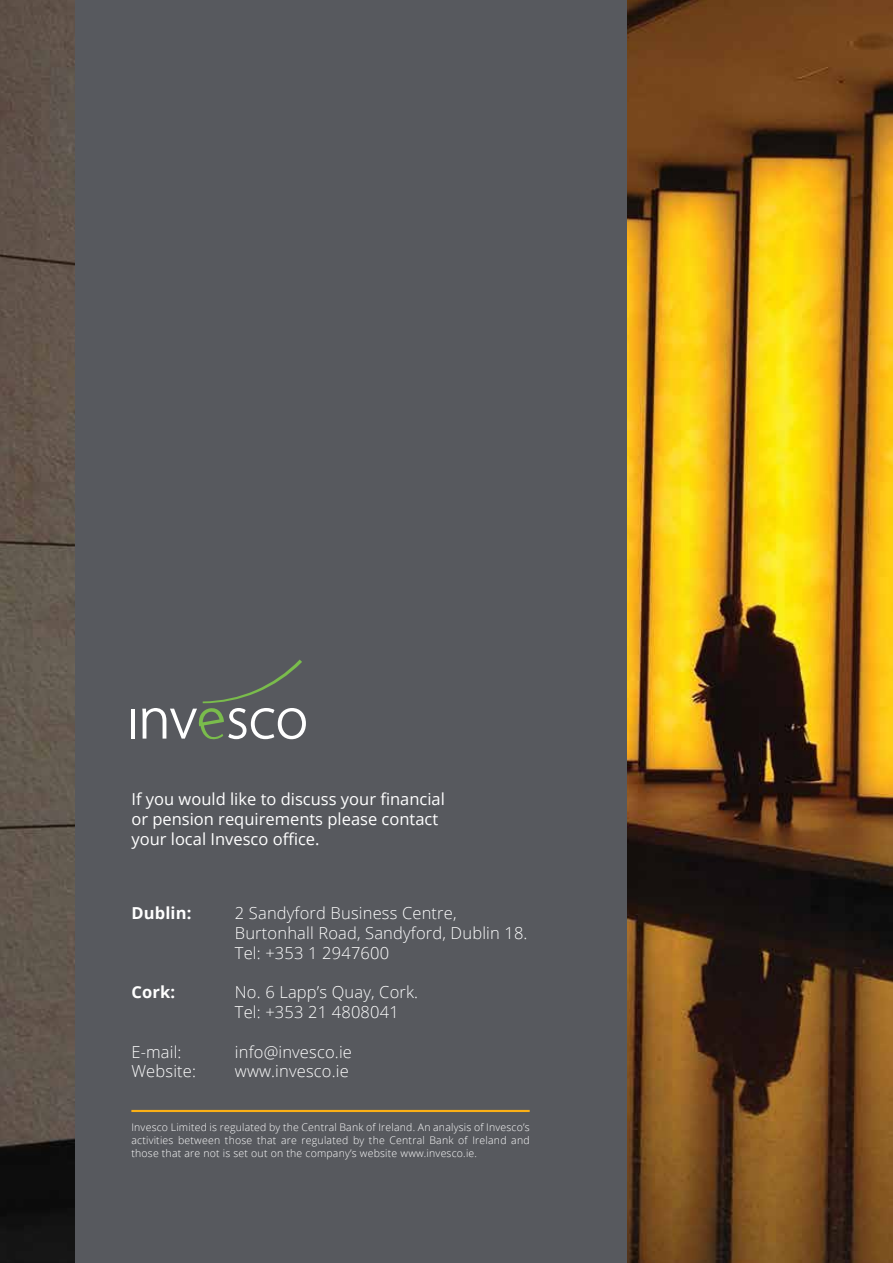
<style>
.page{position:relative;width:893px;height:1263px;background:#fff}
.page>*{position:absolute;margin:0;border:0;box-sizing:border-box;transform-origin:0 0}
.t1{font:300 16.5px/19.8px "Open Sans";letter-spacing:.01em;color:#fff}
.t2{font:16.5px/19.8px "Open Sans";color:#fff}
.t3{font:700 16.5px "Open Sans";letter-spacing:.01em;color:#fff}
.t4{font:300 10.5px/12.6px "Open Sans";letter-spacing:.02em;color:#fff;text-align:justify}
</style>
<div class="page">
<img style="left:0;top:0;width:893px;height:1263px">
<div style="left:76px;top:0;width:551px;height:1263px;background:#57595e"></div>
<hr style="left:131px;top:1110px;width:399px;height:2px;background:#fbb016">
<svg style="left:142px;top:659px;width:164px;height:81px"></svg>
<hr style="left:131px;top:709px;width:4px;height:30px;background:#fff">
<h1 class="t2" style="left:131px;top:789px;width:315px">If you would like to discuss your financial or pension requirements please contact your local Invesco office.</h1>
<h1 class="t3" style="left:131px;top:901px;width:62px">Dublin:</h1>
<h1 class="t1" style="left:235px;top:903px;width:294px">2 Sandyford Business Centre,<br>Burtonhall Road, Sandyford, Dublin 18.<br>Tel: +353 1 2947600</h1>
<h1 class="t3" style="left:131px;top:980px;width:45px">Cork:</h1>
<h1 class="t1" style="left:235px;top:982px;width:185px">No. 6 Lapp’s Quay, Cork.<br>Tel: +353 21 4808041</h1>
<h1 class="t1" style="left:131px;top:1041px;width:52px">E-mail:</h1>
<h1 class="t1" style="left:235px;top:1041px;width:119px">info@invesco.ie</h1>
<h1 class="t1" style="left:131px;top:1061px;width:66px">Website:</h1>
<h1 class="t1" style="left:235px;top:1061px;width:115px">www.invesco.ie</h1>
<p class="t4" style="left:131px;top:1121px;width:400px">Invesco Limited is regulated by the Central Bank of Ireland. An analysis of Invesco’s activities between those that are regulated by the Central Bank of Ireland and those that are not is set out on the company’s website www.invesco.ie.</p>
</div>
